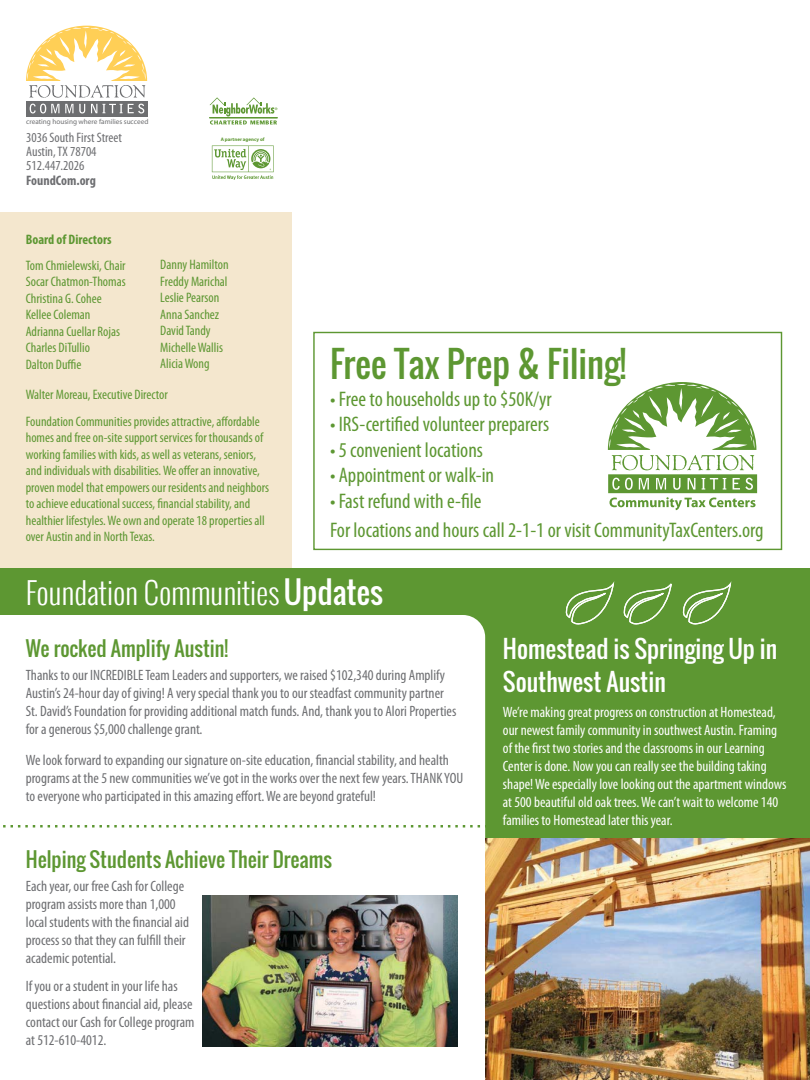
<style>
.page{position:relative;width:810px;height:1080px;background:#fff}
.page>*{position:absolute;margin:0;border:0;box-sizing:border-box;transform-origin:0 0}
.t1{font:35px "Oswald";color:#5d9732}
.t2{font:300 30px "Oswald";color:#fff}
.t3{font:23.75px/32.2px "Oswald";color:#fff}
.t4{font:condensed 21.12px/25.4px "Myriad Pro";color:#5d9732}
.t5{font:20px "Oswald";color:#5d9732}
.t6{font:condensed 15px/18px "Myriad Pro";color:#6d6e71}
.t7{font:condensed 15px/18px "Myriad Pro";color:#fff}
.t8{font:condensed 13.75px/16.5px "Myriad Pro";color:#5d9732}
.t9{font:condensed 13.75px/14px "Myriad Pro";color:#6d6e71}
.t10{font:700 condensed 13.75px "Myriad Pro";color:#5d9732}
.t11{font:700 condensed 13.75px "Myriad Pro";color:#6d6e71}
.t12{font:7.25px "Myriad Pro";color:#6d6e70}
.t13{font:700 5px "Myriad Pro";color:#5d9732}
.s1{font-weight:400}
</style>
<div class="page">
<div style="left:0;top:212px;width:291px;height:356px;background:#f4e7ce"></div>
<hr style="left:209px;top:117px;width:68px;height:1px;background:#5d9732">
<svg style="left:210px;top:97px;width:67px;height:28px"></svg>
<svg style="left:212px;top:146px;width:62px;height:34px"></svg>
<div style="left:0;top:568px;width:494px;height:48px;background:#5d9732"></div>
<div style="left:485px;top:568px;width:325px;height:512px;background:#5d9732"></div>
<svg style="left:0;top:615px;width:487px;height:432px"></svg>
<img style="left:485px;top:839px;width:325px;height:241px">
<img style="left:203px;top:895px;width:254px;height:151px">
<div style="left:313px;top:332px;width:469px;height:218px;border:1px solid #5d9732"></div>
<svg style="left:608px;top:382px;width:149px;height:128px"></svg>
<div style="left:26px;top:101px;width:122px;height:15px;background:#6d6e70"></div>
<svg style="left:26px;top:25px;width:121px;height:89px"></svg>
<svg style="left:565px;top:584px;width:49px;height:41px"></svg>
<svg style="left:682px;top:584px;width:49px;height:41px"></svg>
<svg style="left:623px;top:584px;width:49px;height:41px"></svg>
<svg style="left:0;top:825px;width:487px;height:3px"></svg>
<p class="t12" style="left:26px;top:119px;width:124px">creating housing where families succeed</p>
<p class="t9" style="left:26px;top:131px;width:97px">3036 South First Street<br>Austin, TX 78704<br>512.447.2026</p>
<p class="t11" style="left:26px;top:175px;width:71px">FoundCom.org</p>
<p class="t13" style="left:221px;top:137px;width:45px">A partner agency of</p>
<p class="t10" style="left:26px;top:234px;width:87px">Board of Directors</p>
<p class="t8" style="left:26px;top:258px;width:101px">Tom Chmielewski, Chair<br>Socar Chatmon-Thomas<br>Christina G. Cohee<br>Kellee Coleman<br>Adrianna Cuellar Rojas<br>Charles DiTullio<br>Dalton Duffie</p>
<p class="t8" style="left:160px;top:257px;width:70px">Danny Hamilton<br>Freddy Marichal<br>Leslie Pearson<br>Anna Sanchez<br>David Tandy<br>Michelle Wallis<br>Alicia Wong</p>
<p class="t8" style="left:26px;top:387px;width:144px">Walter Moreau, Executive Director</p>
<p class="t8" style="left:26px;top:414px;width:245px">Foundation Communities provides attractive, affordable homes and free on-site support services for thousands of working families with kids, as well as veterans, seniors, and individuals with disabilities. We offer an innovative, proven model that empowers our residents and neighbors to achieve educational success, financial stability, and healthier lifestyles. We own and operate 18 properties all over Austin and in North Texas.</p>
<h1 class="t1" style="left:330px;top:337px;width:298px">Free Tax Prep &amp; Filing!</h1>
<h3 class="t4" style="left:339px;top:388px;width:214px">Free to households up to $50K/yr<br>IRS-certified volunteer preparers<br>5 convenient locations<br>Appointment or walk-in<br>Fast refund with e-file</h3>
<h3 class="t4" style="left:330px;top:519px;width:435px">For locations and hours call 2-1-1 or visit CommunityTaxCenters.org</h3>
<h2 class="t2" style="left:26px;top:569px;width:359px">Foundation Communities <span class="s1">Updates</span></h2>
<h3 class="t5" style="left:26px;top:633px;width:204px">We rocked Amplify Austin!</h3>
<p class="t6" style="left:26px;top:667px;width:432px">Thanks to our INCREDIBLE Team Leaders and supporters, we raised $102,340 during Amplify Austin’s 24-hour day of giving! A very special thank you to our steadfast community partner St. David’s Foundation for providing additional match funds. And, thank you to Alori Properties for a generous $5,000 challenge grant.</p>
<p class="t6" style="left:26px;top:752px;width:439px">We look forward to expanding our signature on-site education, financial stability, and health programs at the 5 new communities we’ve got in the works over the next few years. THANK YOU to everyone who participated in this amazing effort. We are beyond grateful!</p>
<h3 class="t5" style="left:26px;top:844px;width:308px">Helping Students Achieve Their Dreams</h3>
<p class="t6" style="left:26px;top:878px;width:165px">Each year, our free Cash for College program assists more than 1,000 local students with the financial aid process so that they can fulfill their academic potential.</p>
<p class="t6" style="left:26px;top:978px;width:170px">If you or a student in your life has questions about financial aid, please contact our Cash for College program at 512-610-4012.</p>
<h3 class="t3" style="left:503px;top:632px;width:276px">Homestead is Springing Up in<br>Southwest Austin</h3>
<p class="t7" style="left:503px;top:704px;width:285px">We’re making great progress on construction at Homestead, our newest family community in southwest Austin. Framing of the first two stories and the classrooms in our Learning Center is done. Now you can really see the building taking shape! We especially love looking out the apartment windows at 500 beautiful old oak trees. We can’t wait to welcome 140 families to Homestead later this year.</p>
</div>
